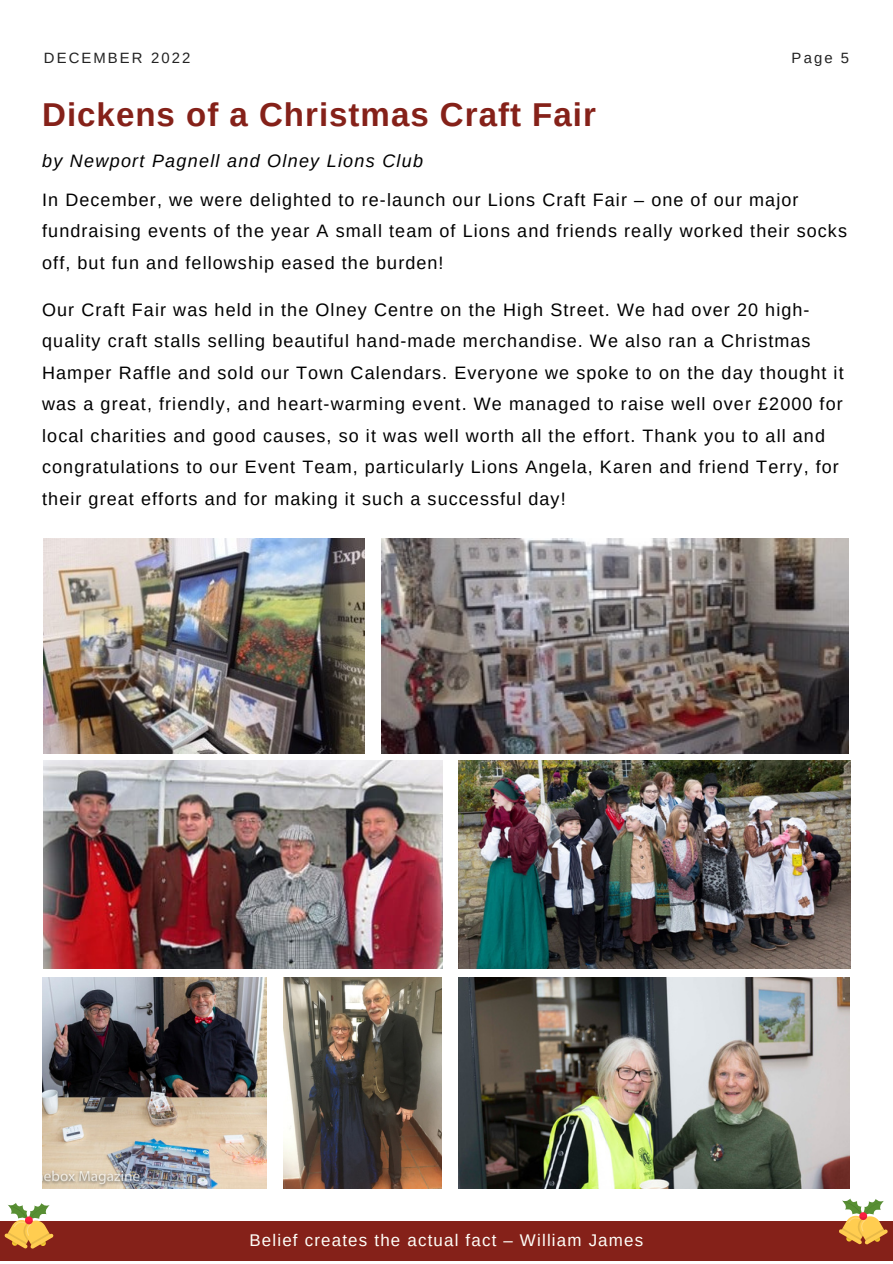
<style>
.page{position:relative;width:893px;height:1264px;background:#fff}
.page>*{position:absolute;margin:0;border:0;box-sizing:border-box;transform-origin:0 0}
.t1{font:700 33px "Arimo";letter-spacing:.03em;color:#852119}
.t2{font:18px/31.5px "Arimo";letter-spacing:.06em;color:#000}
.t3{font:italic 18px "Arimo";letter-spacing:.07em;color:#000}
.t4{font:16.95px "Arimo";letter-spacing:.07em;color:#fffff9}
.t5{font:14.85px "Arimo";letter-spacing:.14em;color:#222}
</style>
<div class="page">
<div style="left:0;top:1221px;width:892px;height:39px;background:#852119"></div>
<img style="left:42px;top:977px;width:224px;height:211px">
<img style="left:458px;top:760px;width:392px;height:208px">
<img style="left:44px;top:760px;width:398px;height:208px">
<img style="left:458px;top:977px;width:391px;height:211px">
<img style="left:283px;top:977px;width:158px;height:211px">
<img style="left:44px;top:538px;width:320px;height:215px">
<img style="left:382px;top:538px;width:466px;height:215px">
<svg style="left:4px;top:1203px;width:50px;height:45px"></svg>
<svg style="left:839px;top:1198px;width:48px;height:46px"></svg>
<p class="t5" style="left:44px;top:50px;width:148px">DECEMBER 2022</p>
<p class="t5" style="left:791px;top:50px;width:59px">Page 5</p>
<h1 class="t1" style="left:42px;top:96px;width:555px">Dickens of a Christmas Craft Fair</h1>
<p class="t3" style="left:42px;top:151px;width:382px">by Newport Pagnell and Olney Lions Club</p>
<p class="t2" style="left:42px;top:184px;width:806px">In December, we were delighted to re-launch our Lions Craft Fair – one of our major fundraising events of the year A small team of Lions and friends really worked their socks off, but fun and fellowship eased the burden!</p>
<p class="t2" style="left:42px;top:294px;width:802px">Our Craft Fair was held in the Olney Centre on the High Street. We had over 20 high&shy;quality craft stalls selling beautiful hand-made merchandise. We also ran a Christmas Hamper Raffle and sold our Town Calendars. Everyone we spoke to on the day thought it was a great, friendly, and heart-warming event. We managed to raise well over £2000 for local charities and good causes, so it was well worth all the effort. Thank you to all and congratulations to our Event Team, particularly Lions Angela, Karen and friend Terry, for their great efforts and for making it such a successful day!</p>
<p class="t4" style="left:249px;top:1230px;width:395px">Belief creates the actual fact – William James</p>
</div>
